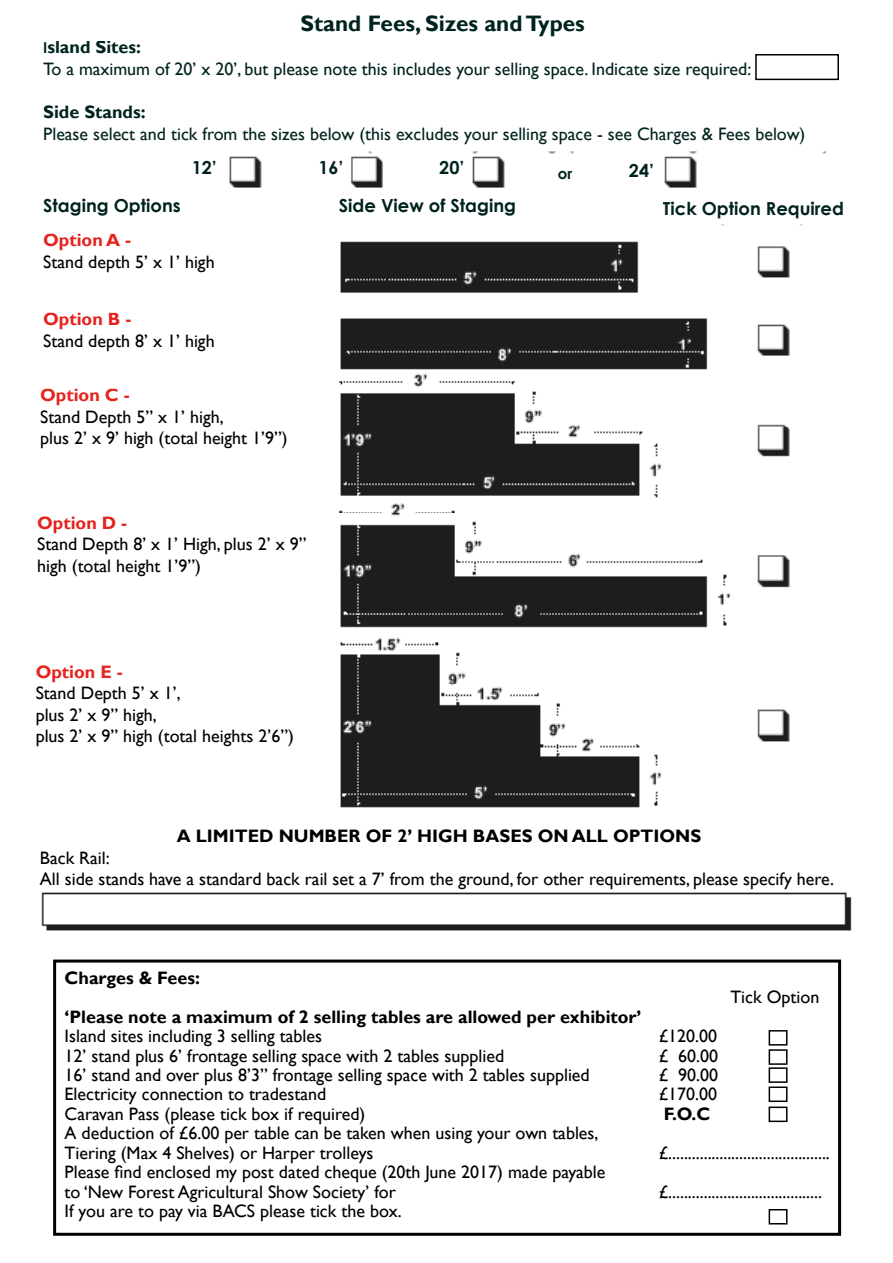
<style>
.page{position:relative;width:893px;height:1263px;background:#fff}
.page>*{position:absolute;margin:0;border:0;box-sizing:border-box;transform-origin:0 0}
.t1{font:700 22.5px "Gill Sans";color:#00231f}
.t2{font:18px/21.6px "Gill Sans";color:#000}
.t3{font:18px/21.6px "Gill Sans";color:#00231f}
.t4{font:700 18px "Gill Sans";color:#000}
.t5{font:700 18px "Century Gothic";color:#00231f}
.t6{font:700 18px "Gill Sans";color:#e5231f}
.t7{font:700 18px "Gill Sans";color:#00231f}
.t8{font:700 15px "Century Gothic";color:#00231f}
.s1{font-family:"Century Gothic";font-weight:700;font-size:15px}
.s2{font-weight:700}
</style>
<div class="page">
<img style="left:41px;top:152px;width:811px;height:779px">
<div style="left:53px;top:959px;width:788px;height:277px;border:3px solid #000"></div>
<div style="left:769px;top:1106px;width:18px;height:16px;border:2px solid #000"></div>
<div style="left:769px;top:1030px;width:18px;height:15px;border:2px solid #000"></div>
<div style="left:40px;top:810px;width:798px;height:76px;background:#fff"></div>
<div style="left:36px;top:665px;width:272px;height:128px;background:#fff"></div>
<div style="left:36px;top:515px;width:272px;height:127px;background:#fff"></div>
<div style="left:39px;top:387px;width:272px;height:111px;background:#fff"></div>
<div style="left:42px;top:311px;width:272px;height:73px;background:#fff"></div>
<div style="left:42px;top:232px;width:272px;height:73px;background:#fff"></div>
<div style="left:42px;top:197px;width:272px;height:29px;background:#fff"></div>
<div style="left:337px;top:197px;width:273px;height:29px;background:#fff"></div>
<div style="left:661px;top:200px;width:205px;height:23px;background:#fff"></div>
<div style="left:755px;top:54px;width:84px;height:26px;border:2px solid #000"></div>
<div style="left:190px;top:159px;width:31px;height:29px;background:#fff"></div>
<div style="left:317px;top:159px;width:31px;height:29px;background:#fff"></div>
<div style="left:438px;top:159px;width:31px;height:29px;background:#fff"></div>
<div style="left:556px;top:166px;width:31px;height:22px;background:#fff"></div>
<div style="left:627px;top:162px;width:31px;height:29px;background:#fff"></div>
<div style="left:769px;top:1049px;width:18px;height:16px;border:2px solid #000"></div>
<div style="left:769px;top:1067px;width:18px;height:16px;border:2px solid #000"></div>
<div style="left:769px;top:1209px;width:18px;height:15px;border:2px solid #000"></div>
<div style="left:769px;top:1086px;width:18px;height:16px;border:2px solid #000"></div>
<p class="t1" style="left:300px;top:10px;width:286px">Stand Fees, Sizes and Types</p>
<p class="t3" style="left:43px;top:37px;width:709px"><span class="s1">I</span><span class="s2">sland Sites:<br></span>To a maximum of 20’ x 20’, but please note this includes your selling space. Indicate size required:</p>
<p class="t7" style="left:43px;top:101px;width:104px">Side Stands:</p>
<p class="t3" style="left:43px;top:123px;width:764px">Please select and tick from the sizes below (this excludes your selling space - see Charges &amp; Fees below)</p>
<p class="t5" style="left:192px;top:154px;width:27px">12’</p>
<p class="t5" style="left:318px;top:154px;width:27px">16’</p>
<p class="t5" style="left:439px;top:154px;width:27px">20’</p>
<p class="t8" style="left:558px;top:162px;width:16px">or</p>
<p class="t5" style="left:629px;top:157px;width:27px">24’</p>
<p class="t5" style="left:43px;top:191px;width:139px">Staging Options</p>
<p class="t5" style="left:339px;top:191px;width:179px">Side View of Staging</p>
<p class="t5" style="left:663px;top:194px;width:183px">Tick Option Required</p>
<p class="t6" style="left:43px;top:229px;width:89px">Option A -</p>
<p class="t2" style="left:43px;top:251px;width:173px">Stand depth 5’ x 1’ high</p>
<p class="t6" style="left:43px;top:308px;width:90px">Option B -</p>
<p class="t2" style="left:43px;top:330px;width:173px">Stand depth 8’ x 1’ high</p>
<p class="t6" style="left:40px;top:384px;width:91px">Option C -</p>
<p class="t2" style="left:40px;top:406px;width:249px">Stand Depth 5” x 1’ high,<br>plus 2’ x 9’ high (total height 1’9”)</p>
<p class="t6" style="left:37px;top:512px;width:92px">Option D -</p>
<p class="t2" style="left:37px;top:534px;width:271px">Stand Depth 8’ x 1’ High, plus 2’ x 9” high (total height 1’9”)</p>
<p class="t6" style="left:36px;top:661px;width:89px">Option E -</p>
<p class="t2" style="left:36px;top:683px;width:260px">Stand Depth 5’ x 1’,<br>plus 2’ x 9” high,<br>plus 2’ x 9” high (total heights 2’6”)</p>
<p class="t4" style="left:177px;top:825px;width:526px">A LIMITED NUMBER OF 2’ HIGH BASES ON ALL OPTIONS</p>
<p class="t2" style="left:40px;top:847px;width:796px">Back Rail:<br>All side stands have a standard back rail set a 7’ from the ground, for other requirements, please specify here.</p>
<p class="t4" style="left:65px;top:966px;width:137px">Charges &amp; Fees:</p>
<p class="t2" style="left:730px;top:986px;width:91px">Tick Option</p>
<p class="t4" style="left:65px;top:1005px;width:578px">‘Please note a maximum of 2 selling tables are allowed per exhibitor’</p>
<p class="t2" style="left:65px;top:1025px;width:259px">Island sites including 3 selling tables</p>
<p class="t2" style="left:659px;top:1025px;width:60px">£120.00</p>
<p class="t2" style="left:65px;top:1045px;width:441px">12’ stand plus 6’ frontage selling space with 2 tables supplied</p>
<p class="t2" style="left:659px;top:1045px;width:61px">£ 60.00</p>
<p class="t2" style="left:65px;top:1064px;width:527px">16’ stand and over plus 8’3” frontage selling space with 2 tables supplied</p>
<p class="t2" style="left:659px;top:1064px;width:61px">£ 90.00</p>
<p class="t2" style="left:65px;top:1084px;width:263px">Electricity connection to tradestand</p>
<p class="t2" style="left:659px;top:1084px;width:60px">£170.00</p>
<p class="t2" style="left:65px;top:1103px;width:302px">Caravan Pass (please tick box if required)</p>
<p class="t4" style="left:664px;top:1103px;width:48px">F.O.C</p>
<p class="t2" style="left:65px;top:1124px;width:535px;line-height:19.5px">A deduction of £6.00 per table can be taken when using your own tables,<br>Tiering (Max 4 Shelves) or Harper trolleys</p>
<p class="t2" style="left:659px;top:1142px;width:173px">£.........................................</p>
<p class="t2" style="left:65px;top:1163px;width:542px;line-height:19.5px">Please find enclosed my post dated cheque (20th June 2017) made payable to ‘New Forest Agricultural Show Society’ for</p>
<p class="t2" style="left:65px;top:1201px;width:339px">If you are to pay via BACS please tick the box.</p>
<p class="t2" style="left:659px;top:1181px;width:165px">£.......................................</p>
</div>
